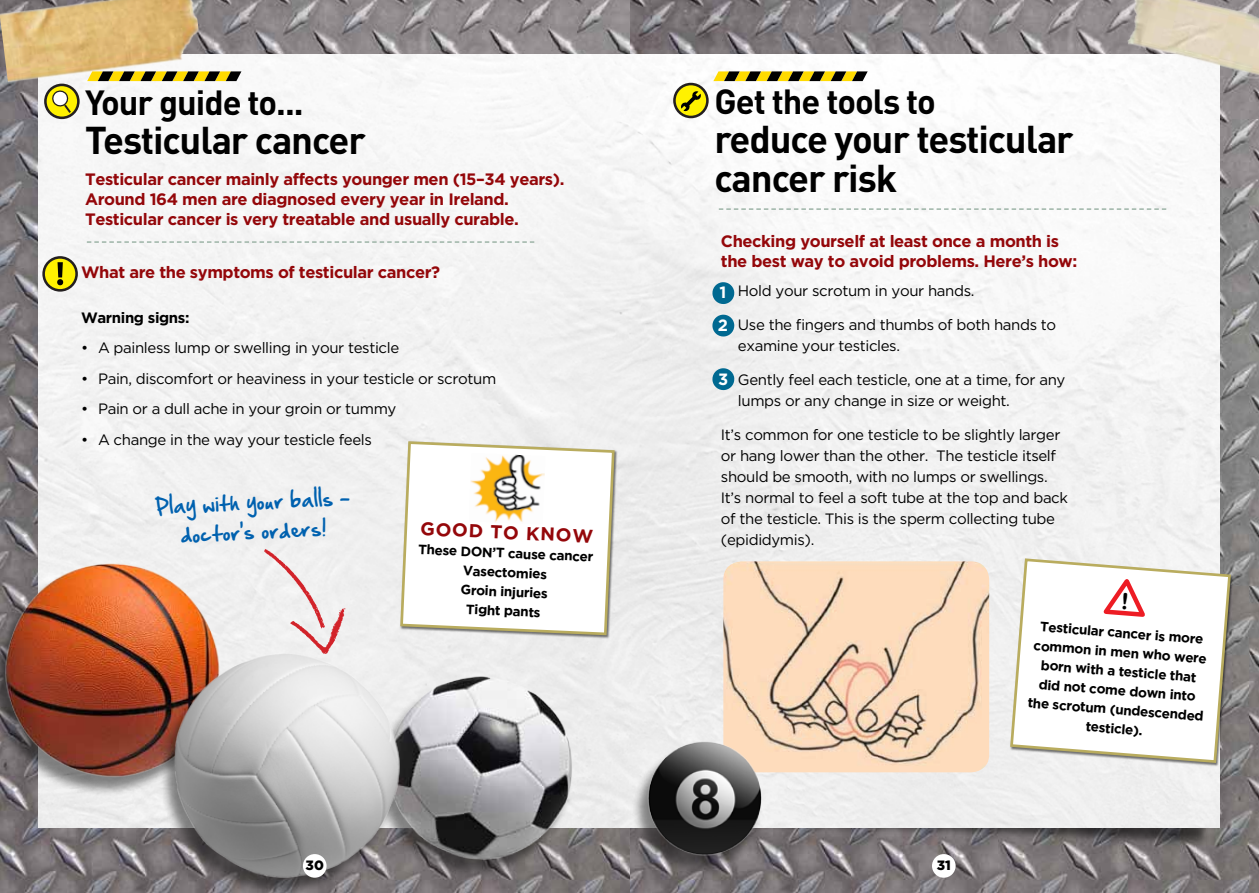
<style>
.page{position:relative;width:1259px;height:893px;background:#fff}
.page>*{position:absolute;margin:0;border:0;box-sizing:border-box;transform-origin:0 0}
.t1{font:700 38.25px/39.3px "DIN";letter-spacing:-.03em;color:#000}
.t2{font:700 34.5px "DIN";letter-spacing:-.03em;color:#000}
.t3{font:700 18.6px "Gotham HTF";color:#94070a}
.t4{font:18.15px/29.5px "Hand Of Sean";color:#0061af;text-align:center}
.t5{font:700 16.5px/19.8px "Gotham HTF";letter-spacing:-.025em;color:#94070a}
.t6{font:700 16.35px/32.4px "Gotham HTF";color:#fff}
.t7{font:15px/21px "Gotham HTF";letter-spacing:-.025em;color:#000}
.t8{font:700 15px "Gotham HTF";color:#000}
.t9{font:700 13.5px/19.2px "Gotham HTF";color:#000;text-align:center}
.t10{font:900 13.5px "Gotham HTF";color:#000}
</style>
<div class="page">
<img style="left:629px;top:0;width:630px;height:893px">
<img style="left:0;top:0;width:629px;height:893px">
<div style="left:658px;top:762px;width:553px;height:87px;background:#000;opacity:.58"></div>
<img style="left:38px;top:55px;width:1181px;height:773px">
<svg style="left:87px;top:241px;width:447px;height:2px"></svg>
<svg style="left:719px;top:208px;width:447px;height:2px"></svg>
<img style="left:0;top:0;width:202px;height:86px">
<svg style="left:713px;top:71px;width:154px;height:10px;background:#887816"></svg>
<svg style="left:87px;top:71px;width:154px;height:10px;background:#887715"></svg>
<svg style="left:674px;top:84px;width:33px;height:33px"></svg>
<div style="left:673px;top:83px;width:35px;height:35px;border:3px solid #231f20;border-radius:50%"></div>
<svg style="left:680px;top:91px;width:21px;height:20px"></svg>
<svg style="left:45px;top:85px;width:33px;height:33px"></svg>
<div style="left:44px;top:84px;width:36px;height:35px;border:3px solid #231f20;border-radius:50%"></div>
<svg style="left:50px;top:88px;width:21px;height:25px"></svg>
<div style="left:44px;top:257px;width:33px;height:33px;background:#fff100;border-radius:50%"></div>
<div style="left:42px;top:256px;width:36px;height:36px;border:3px solid #231f20;border-radius:50%"></div>
<svg style="left:57px;top:262px;width:6px;height:23px"></svg>
<svg style="left:399px;top:440px;width:217px;height:197px"></svg>
<img style="left:468px;top:453px;width:77px;height:71px">
<svg style="left:263px;top:549px;width:83px;height:94px"></svg>
<img style="left:0;top:527px;width:235px;height:267px">
<img style="left:426px;top:658px;width:180px;height:230px">
<img style="left:152px;top:643px;width:274px;height:250px">
<div style="left:303px;top:854px;width:23px;height:24px;background:#fff;border-radius:50%"></div>
<div style="left:932px;top:854px;width:23px;height:24px;background:#fff;border-radius:50%"></div>
<img style="left:1110px;top:0;width:149px;height:90px">
<svg style="left:711px;top:281px;width:24px;height:24px"></svg>
<svg style="left:711px;top:314px;width:24px;height:23px"></svg>
<svg style="left:711px;top:367px;width:24px;height:24px"></svg>
<svg style="left:1008px;top:557px;width:224px;height:207px"></svg>
<img style="left:627px;top:735px;width:144px;height:141px">
<svg style="left:666px;top:560px;width:563px;height:268px"></svg>
<h2 class="t2" style="left:85px;top:80px;width:220px">Your guide to...</h2>
<h1 class="t1" style="left:85px;top:119px;width:282px">Testicular cancer</h1>
<p class="t5" style="left:85px;top:169px;width:481px">Testicular cancer mainly affects younger men (15–34 years).<br>Around 164 men are diagnosed every year in I reland.<br>Testicular cancer is very treatable and usually curable.</p>
<p class="t5" style="left:81px;top:262px;width:361px">What are the symptoms of testicular cancer?</p>
<p class="t8" style="left:81px;top:309px;width:110px">Warning signs:</p>
<p class="t7" style="left:81px;top:337px;width:320px">• A painless lump or swelling in your testicle</p>
<p class="t7" style="left:81px;top:367px;width:417px">• Pain, discomfort or heaviness in your testicle or scrotum</p>
<p class="t7" style="left:81px;top:398px;width:317px">• Pain or a dull ache in your groin or tummy</p>
<p class="t7" style="left:81px;top:428px;width:292px">• A change in the way your testicle feels</p>
<p class="t4" style="left:155px;top:492px;width:196px;rotate:-3deg">Play with your balls - doctor’s orders!</p>
<p class="t3" style="left:421px;top:518px;width:29px;rotate:2deg">Good</p>
<p class="t3" style="left:491px;top:521px;width:83px;rotate:2deg">to know</p>
<p class="t9" style="left:419px;top:539px;width:181px;rotate:3deg">These do n’t cause cancer<br>Vasectomies<br>Groin injuries<br>Tightpants</p>
<h2 class="t2" style="left:714px;top:79px;width:223px">Get the tools to</h2>
<h1 class="t1" style="left:714px;top:118px;width:361px">reduce your testicular cancer risk</h1>
<p class="t5" style="left:721px;top:231px;width:358px">Checking yourself at least once a month is the best way to avoid problems. H ere’s how:</p>
<p class="t7" style="left:721px;top:280px;width:255px">• Hold your scrotum in your hands.</p>
<p class="t7" style="left:738px;top:314px;width:320px;text-indent:-17px">• Use the fingers and thumbs of both hands to examine your testicles.</p>
<p class="t7" style="left:738px;top:369px;width:329px;text-indent:-17px">• Gently feel each testicle, one at a time, for any lumps or any change in size or weight.</p>
<p class="t7" style="left:721px;top:424px;width:348px">It’s common for one testicle to be slightly larger or hang lower than the other. The testicle itself should be smooth, with no lumps or swellings.<br>It’s normal to feel a soft tube at the top and back of the testicle. This is the sperm collecting tube (epididymis).</p>
<p class="t6" style="left:718px;top:276px;width:12px">1<br>2</p>
<p class="t6" style="left:718px;top:362px;width:12px">3</p>
<p class="t9" style="left:1033px;top:617px;width:178px;rotate:4deg">Testicularcanceris more common in men who were born with a testicle that did notcome down into the scrotum (undescended testicle).</p>
<p class="t10" style="left:306px;top:857px;width:20px">30</p>
<p class="t10" style="left:936px;top:857px;width:16px">31</p>
</div>
